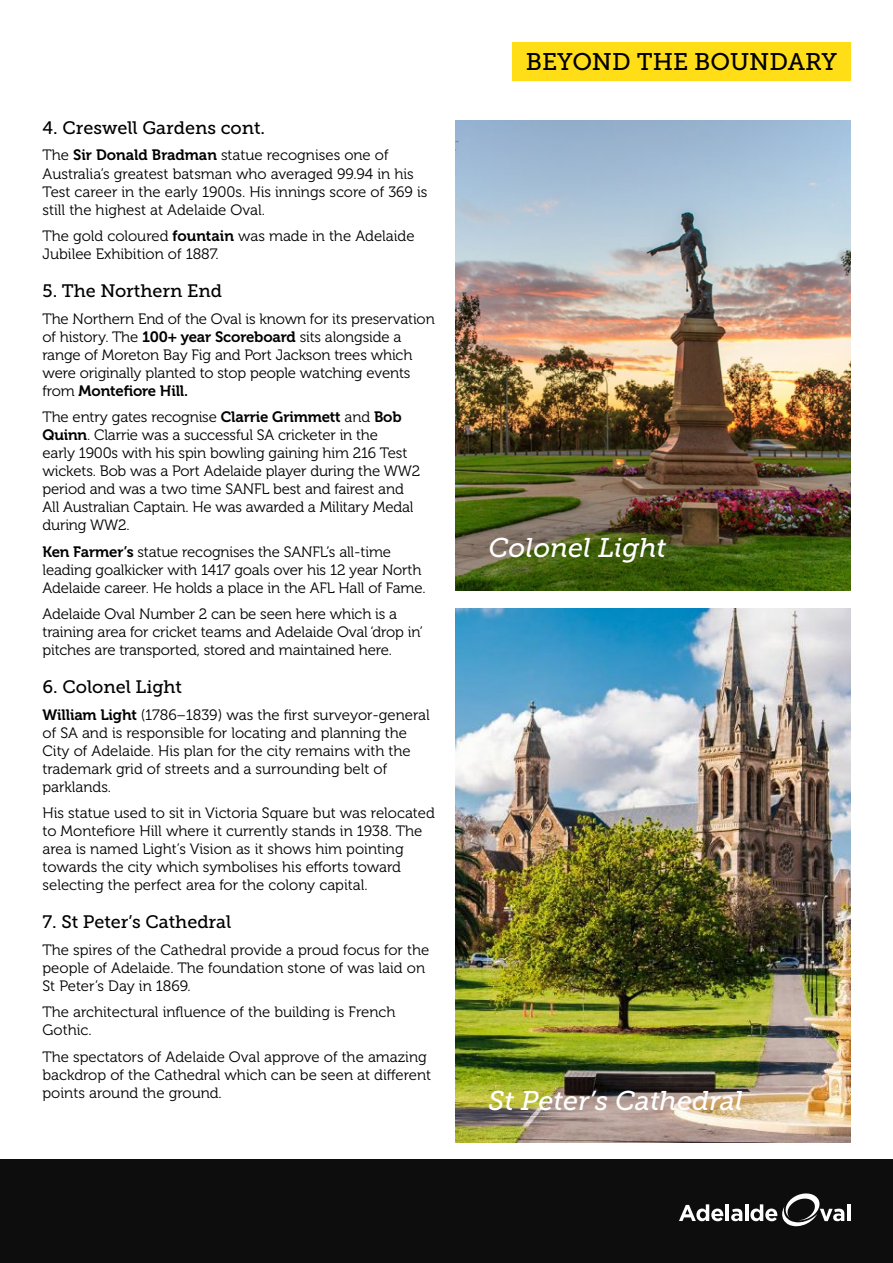
<style>
.page{position:relative;width:893px;height:1263px;background:#fff}
.page>*{position:absolute;margin:0;border:0;box-sizing:border-box;transform-origin:0 0}
.t1{font:italic 27px "Museo Slab 500";color:#fff}
.t2{font:24px "Museo Slab 500";color:#000}
.t3{font:18px "Museo Slab 500";color:#000}
.t4{font:15px/18px "Museo 300";letter-spacing:-.01em;color:#000}
.t5{font:15px "Museo 700";letter-spacing:-.01em;color:#000}
.s1{font-family:"Museo 700"}
.s2{font-family:"Museo 300"}
</style>
<div class="page">
<div style="left:0;top:1159px;width:893px;height:104px;background:#0d0d0d"></div>
<hr style="left:726px;top:1204px;width:3px;height:17px;background:#fff">
<svg style="left:679px;top:1204px;width:44px;height:17px"></svg>
<svg style="left:731px;top:1193px;width:113px;height:33px"></svg>
<hr style="left:847px;top:1204px;width:3px;height:17px;background:#fff">
<div style="left:512px;top:43px;width:338px;height:38px;background:#ffde17"></div>
<img style="left:455px;top:120px;width:395px;height:471px">
<img style="left:455px;top:609px;width:395px;height:533px">
<p class="t3" style="left:43px;top:118px;width:224px">4. Creswell Gardens cont.</p>
<p class="t4" style="left:43px;top:147px;width:386px">The <span class="s1">Sir Donald Bradman</span> statue recognises one of Australia’s greatest batsman who averaged 99.94 in his Test career in the early 1900s. His innings score of 369 is still the highest at Adelaide Oval.</p>
<p class="t4" style="left:43px;top:227px;width:374px">The gold coloured <span class="s1">fountain</span> was made in the Adelaide<br>Jubilee Exhibition of 1887.</p>
<p class="t3" style="left:43px;top:281px;width:181px">5. The Northern End</p>
<p class="t4" style="left:43px;top:310px;width:394px">The Northern End of the Oval is known for its preservation of history. The <span class="s1">100+ year Scoreboard</span> sits alongside a range of Moreton Bay Fig and Port Jackson trees which were originally planted to stop people watching events</p>
<p class="t5" style="left:43px;top:382px;width:147px"><span class="s2">from</span> Montefiore Hill.</p>
<p class="t4" style="left:43px;top:408px;width:379px">The entry gates recognise <span class="s1">Clarrie Grimmett</span> and <span class="s1">Bob Quinn</span>. Clarrie was a successful SA cricketer in the<br>early 1900s with his spin bowling gaining him 216 Test wickets. Bob was a Port Adelaide player during the WW2 period and was a two time SANFL best and fairest and All Australian Captain. He was awarded a Military Medal during WW2.</p>
<p class="t4" style="left:43px;top:543px;width:385px"><span class="s1">Ken Farmer’s</span> statue recognises the SANFL’s all-time leading goalkicker with 1417 goals over his 12 year North<br>Adelaide career. He holds a place in the AFL Hall of Fame.</p>
<p class="t4" style="left:43px;top:605px;width:382px">Adelaide Oval Number 2 can be seen here which is a training area for cricket teams and Adelaide Oval ‘drop in’ pitches are transported, stored and maintained here.</p>
<p class="t3" style="left:43px;top:677px;width:141px">6. Colonel Light</p>
<p class="t4" style="left:43px;top:706px;width:389px"><span class="s1">William Light</span> (1786–1839) was the first surveyor-general of SA and is responsible for locating and planning the City of Adelaide. His plan for the city remains with the trademark grid of streets and a surrounding belt of parklands.</p>
<p class="t4" style="left:43px;top:804px;width:394px">His statue used to sit in Victoria Square but was relocated to Montefiore Hill where it currently stands in 1938. The area is named Light’s Vision as it shows him pointing towards the city which symbolises his efforts toward selecting the perfect area for the colony capital.</p>
<p class="t3" style="left:43px;top:912px;width:190px">7. St Peter’s Cathedral</p>
<p class="t4" style="left:43px;top:941px;width:388px">The spires of the Cathedral provide a proud focus for the people of Adelaide. The foundation stone of was laid on<br>St Peter’s Day in 1869.</p>
<p class="t4" style="left:43px;top:1003px;width:354px">The architectural influence of the building is French<br>Gothic.</p>
<p class="t4" style="left:43px;top:1048px;width:390px">The spectators of Adelaide Oval approve of the amazing backdrop of the Cathedral which can be seen at different points around the ground.</p>
<h2 class="t2" style="left:526px;top:49px;width:313px">BEYOND THE BOUNDARY</h2>
<h1 class="t1" style="left:489px;top:533px;width:179px">Colonel Light</h1>
<h1 class="t1" style="left:489px;top:1086px;width:256px">St Peter’s Cathedral</h1>
</div>
